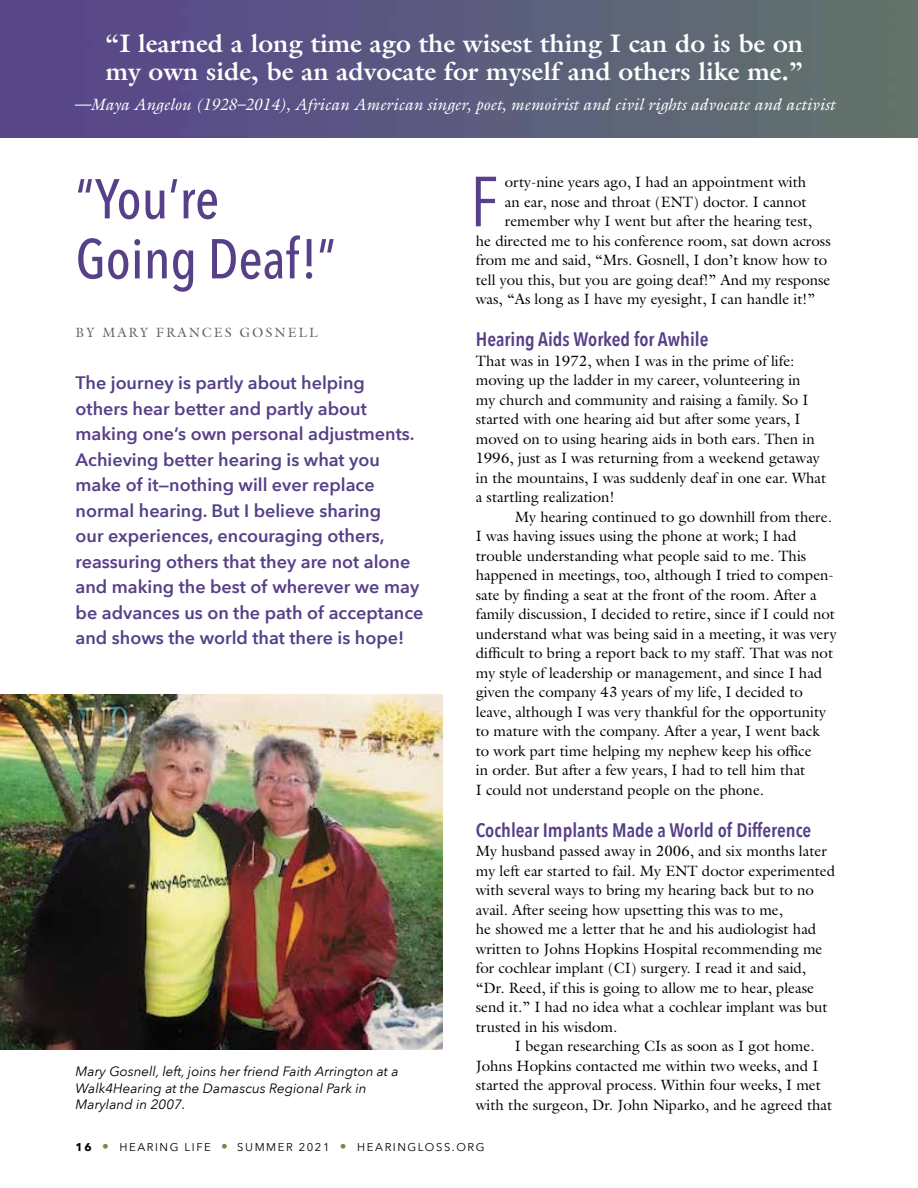
<style>
.page{position:relative;width:918px;height:1188px;background:#fff}
.page>*{position:absolute;margin:0;border:0;box-sizing:border-box;transform-origin:0 0}
.t1{font:70.05px "Avenir Next Condensed";color:#564088}
.t2{font:500 55.5px/60px "Avenir Next Condensed";color:#564088}
.t3{font:700 25.5px/28.5px "Galliard";color:#fff}
.t4{font:600 19.5px "Avenir Next Condensed";color:#564088}
.t5{font:600 18px/25.5px "Avenir Next";color:#564088}
.t6{font:italic 16.5px "Galliard";color:#fff}
.t7{font:15px/19.5px "Galliard";color:#000}
.t8{font:italic 13.5px/16.5px "Avenir Next";color:#000}
.t9{font:13.5px "Galliard";letter-spacing:.15em;color:#636466}
.t10{font:11.25px "Avenir Next";letter-spacing:.14em;color:#000}
.s1{font-weight:700}
.s2{font-size:13.5px;color:#6c9341}
</style>
<div class="page">
<img style="left:0;top:0;width:918px;height:138px">
<img style="left:0;top:695px;width:442px;height:355px">
<h3 class="t3" style="left:106px;top:29px;width:699px">“I learned a long time ago the wisest thing I can do is be on my own side, be an advocate for myself and others like me.”</h3>
<p class="t6" style="left:74px;top:95px;width:763px">—Maya Angelou (1928–2014), African American singer, poet, memoirist and civil rights advocate and activist</p>
<h2 class="t2" style="left:76px;top:169px;width:262px">“You’re<br>Going Deaf!”</h2>
<p class="t9" style="left:76px;top:324px;width:244px">BY MARY FRANCES GOSNELL</p>
<p class="t5" style="left:76px;top:370px;width:349px">The journey is partly about helping<br>others hear better and partly about making one’s own personal adjustments.<br>Achieving better hearing is what you make of it—nothing will ever replace normal hearing. But I believe sharing<br>our experiences, encouraging others, reassuring others that they are not alone and making the best of wherever we may be advances us on the path of acceptance and shows the world that there is hope!</p>
<p class="t8" style="left:76px;top:1063px;width:325px">Mary Gosnell, left, joins her friend Faith Arrington at a<br>Walk4Hearing at the Damascus Regional Park in<br>Maryland in 2007.</p>
<h1 class="t1" style="left:470px;top:142px;width:30px">F</h1>
<p class="t7" style="left:505px;top:172px;width:303px">orty-nine years ago, I had an appointment with</p>
<p class="t7" style="left:505px;top:192px;width:303px">an ear, nose and throat (ENT) doctor. I cannot</p>
<p class="t7" style="left:505px;top:211px;width:309px">remember why I went but after the hearing test,</p>
<p class="t7" style="left:476px;top:231px;width:356px">he directed me to his conference room, sat down across</p>
<p class="t7" style="left:476px;top:250px;width:353px">from me and said, “Mrs. Gosnell, I don’t know how to</p>
<p class="t7" style="left:476px;top:270px;width:356px">tell you this, but you are going deaf!” And my response</p>
<p class="t7" style="left:476px;top:289px;width:341px">was, “As long as I have my eyesight, I can handle it!”</p>
<h3 class="t4" style="left:476px;top:323px;width:234px">Hearing Aids Worked for Awhile</h3>
<p class="t7" style="left:476px;top:351px;width:352px">That was in 1972, when I was in the prime of life: moving up the ladder in my career, volunteering in<br>my church and community and raising a family. So I started with one hearing aid but after some years, I moved on to using hearing aids in both ears. Then in 1996, just as I was returning from a weekend getaway in the mountains, I was suddenly deaf in one ear. What a startling realization!</p>
<p class="t7" style="left:476px;top:507px;width:362px;text-indent:39px">My hearing continued to go downhill from there.<br>I was having issues using the phone at work; I had trouble understanding what people said to me. This happened in meetings, too, although I tried to compen&shy;sate by finding a seat at the front of the room. After a family discussion, I decided to retire, since if I could not understand what was being said in a meeting, it was very difficult to bring a report back to my staff. That was not my style of leadership or management, and since I had given the company 43 years of my life, I decided to leave, although I was very thankful for the opportunity to mature with the company. After a year, I went back to work part time helping my nephew keep his office<br>in order. But after a few years, I had to tell him that<br>I could not understand people on the phone.</p>
<h3 class="t4" style="left:476px;top:813px;width:337px">Cochlear Implants Made a World of Difference</h3>
<p class="t7" style="left:476px;top:841px;width:361px">My husband passed away in 2006, and six months later my left ear started to fail. My ENT doctor experimented with several ways to bring my hearing back but to no avail. After seeing how upsetting this was to me,<br>he showed me a letter that he and his audiologist had written to Johns Hopkins Hospital recommending me for cochlear implant (CI) surgery. I read it and said, “Dr. Reed, if this is going to allow me to hear, please send it.” I had no idea what a cochlear implant was but trusted in his wisdom.</p>
<p class="t7" style="left:476px;top:1036px;width:358px;text-indent:39px">I began researching CIs as soon as I got home.<br>Johns Hopkins contacted me within two weeks, and I started the approval process. Within four weeks, I met with the surgeon, Dr. John Niparko, and he agreed that</p>
<p class="t10" style="left:76px;top:1137px;width:411px"><span class="s1">16</span> <span class="s2">•</span> HEARING LIFE <span class="s2">•</span> SUMMER 2021 <span class="s2">•</span> HEARINGLOSS.ORG</p>
</div>
